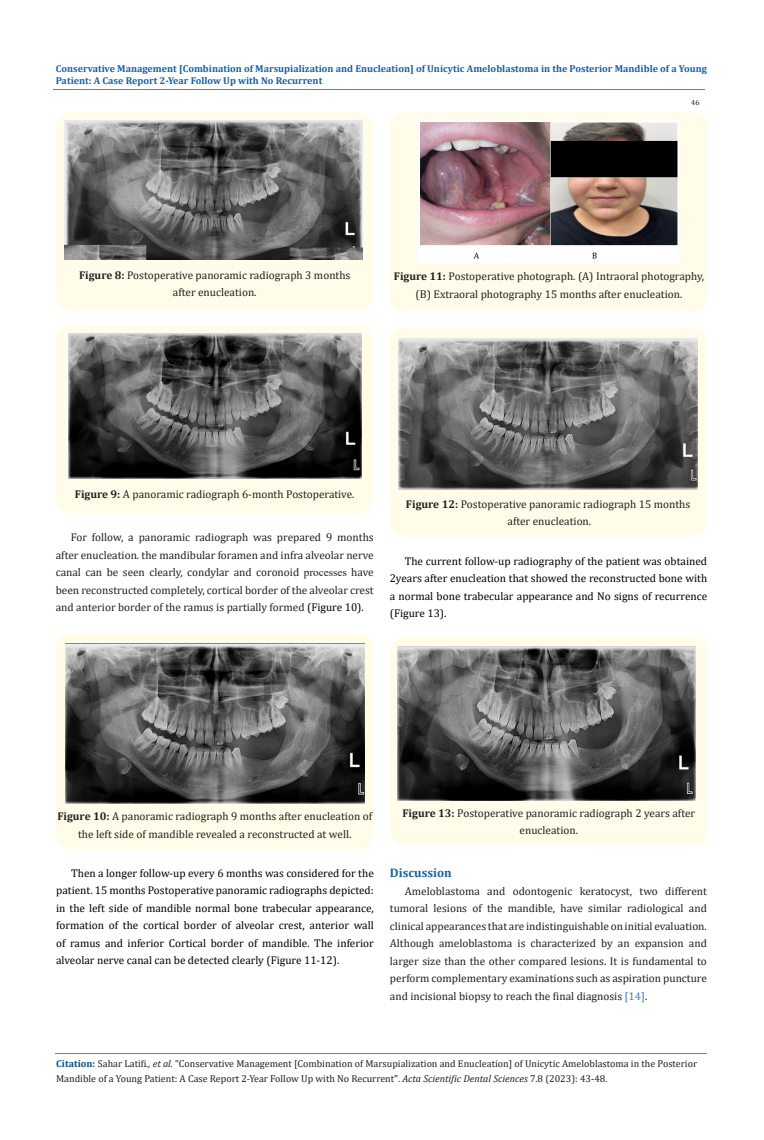
<style>
.page{position:relative;width:764px;height:1140px;background:#fff}
.page>*{position:absolute;margin:0;border:0;box-sizing:border-box;transform-origin:0 0}
.t1{font:700 12.5px "Cambria";color:#1560a6}
.t2{font:11.25px/17.5px "Cambria";color:#231f20;text-align:center}
.t3{font:11.25px/17.5px "Cambria";color:#000;text-align:justify}
.t4{font:10px/15px "Cambria";color:#231f20}
.t5{font:700 10px/12.5px "Cambria";color:#1560a6}
.t6{font:7.5px "Cambria";color:#231f20}
.s1{font-weight:700}
.s2{font-family:"Times New Roman"}
.s3{color:#000}
.s4{color:#4472c4}
.s5{font-weight:700;color:#035089}
.s6{font-style:italic}
</style>
<div class="page">
<div style="left:56px;top:112px;width:318px;height:199px;background:#fffde9;border-radius:15px"></div>
<img style="left:65px;top:121px;width:297px;height:139px">
<div style="left:56px;top:326px;width:318px;height:187px;background:#fffde9;border-radius:15px"></div>
<img style="left:68px;top:334px;width:293px;height:145px">
<div style="left:56px;top:634px;width:318px;height:215px;background:#fffde9;border-radius:15px"></div>
<img style="left:65px;top:644px;width:300px;height:159px">
<div style="left:390px;top:112px;width:318px;height:199px;background:#fffde9;border-radius:15px"></div>
<img style="left:419px;top:121px;width:260px;height:142px">
<div style="left:389px;top:328px;width:318px;height:209px;background:#fffde9;border-radius:15px"></div>
<img style="left:399px;top:339px;width:299px;height:150px">
<div style="left:390px;top:637px;width:318px;height:209px;background:#fffde9;border-radius:15px"></div>
<img style="left:398px;top:646px;width:297px;height:154px">
<hr style="left:53px;top:90px;width:651px;height:1px;background:#e05d1a">
<hr style="left:55px;top:1054px;width:652px;height:1px;background:#e05d1a">
<p class="t5" style="left:56px;top:62px;width:653px">Conservative Management [Combination of Marsupialization and Enucleation] of Unicytic Ameloblastoma in the Posterior Mandible of a Young<br>Patient: A Case Report 2-Year Follow Up with No Recurrent</p>
<p class="t6" style="left:691px;top:98px;width:10px">46</p>
<p class="t2" style="left:79px;top:266px;width:273px"><span class="s1">Figure 8:</span> Postoperative panoramic radiograph 3 months after enucleation.</p>
<p class="t2" style="left:394px;top:267px;width:312px"><span class="s1">Figure 11:</span> Postoperative photograph. (A) Intraoral photography, (B) Extraoral photography 15 months after enucleation.</p>
<p class="t2" style="left:75px;top:485px;width:281px"><span class="s1">Figure 9:</span> A panoramic radiograph 6-month Postoperative.</p>
<p class="t2" style="left:56px;top:529px;width:319px;text-align:justify;text-indent:15px">For follow, a panoramic radiograph was prepared 9 months after enucleation. the mandibular foramen and infra alveolar nerve canal can be seen clearly, condylar and coronoid <span class="s2">processes</span> have been reconstructed completely, cortical border of the alveolar crest and anterior border of the ramus is partially formed <span class="s3">(Figure 10).</span></p>
<p class="t2" style="left:406px;top:495px;width:286px"><span class="s1">Figure 12:</span> Postoperative panoramic radiograph 15 months after enucleation.</p>
<p class="t3" style="left:390px;top:552px;width:319px;text-indent:15px">The current follow-up radiography of the patient was obtained 2years after enucleation that showed the reconstructed bone with a normal bone trabecular appearance and No signs of recurrence (Figure 13).</p>
<p class="t2" style="left:57px;top:808px;width:316px"><span class="s1">Figure 10:</span> A panoramic radiograph 9 months after enucleation of the left side of mandible revealed a reconstructed at well.</p>
<p class="t3" style="left:56px;top:864px;width:319px;text-indent:15px">Then a longer follow-up every 6 months was considered for the patient. 15 months Postoperative panoramic radiographs depicted: in the left side of mandible normal bone trabecular appearance, formation of the cortical border of alveolar crest, anterior wall of ramus and inferior Cortical border of mandible. The inferior alveolar nerve canal can be detected clearly (Figure 11-12).</p>
<p class="t2" style="left:402px;top:804px;width:294px"><span class="s1">Figure 13:</span> Postoperative panoramic radiograph 2 years after enucleation.</p>
<p class="t1" style="left:390px;top:864px;width:63px">Discussion</p>
<p class="t2" style="left:390px;top:882px;width:318px;text-align:justify;text-indent:15px">Ameloblastoma and odontogenic keratocyst, two different tumoral lesions of the mandible, have similar radiological and clinical appearances that are indistinguishable on initial evaluation.<br>Although ameloblastoma is characterized by an expansion and larger size than the other compared lesions. It is fundamental to perform complementary examinations such as aspiration puncture and incisional biopsy to reach the final diagnosis <span class="s4">[14]</span>.</p>
<p class="t4" style="left:56px;top:1056px;width:642px"><span class="s5">Citation:</span> Sahar Latifi<span class="s6">., et al.</span> “Conservative Management [Combination of Marsupialization and Enucleation] of Unicytic Ameloblastoma in the Posterior<br>Mandible of a Young Patient: A Case Report 2-Year Follow Up with No Recurrent". <span class="s6">Acta Scientific Dental Sciences</span> 7.8 (2023): 43-48.</p>
</div>
